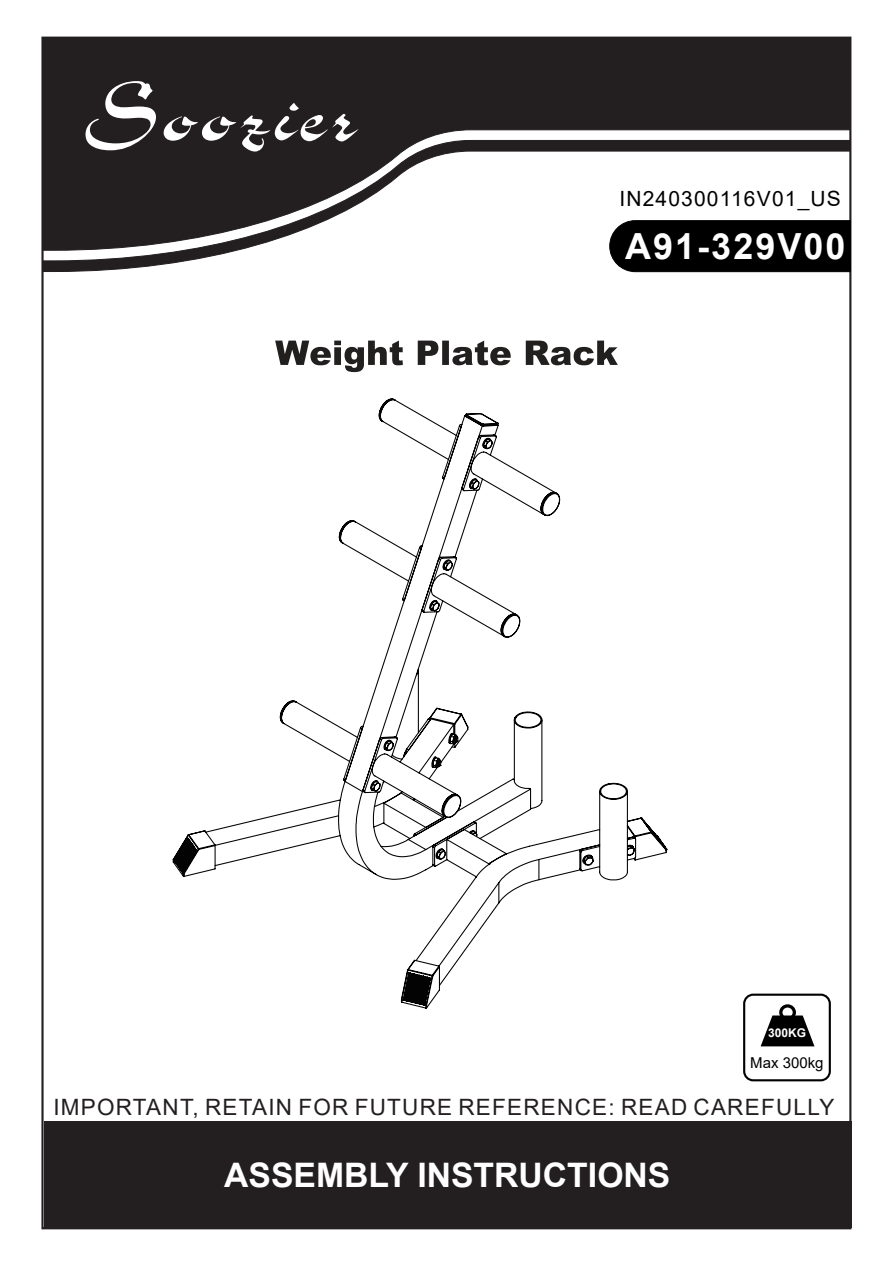
<style>
.page{position:relative;width:893px;height:1263px;background:#fff}
.page>*{position:absolute;margin:0;border:0;box-sizing:border-box;transform-origin:0 0}
.t1{font:700 36px "Arial";letter-spacing:.055em;color:#fff}
.t2{font:700 33.75px "Arial";color:#fff}
.t3{font:22.5px "Arial";letter-spacing:.055em;color:#231f20}
.t4{font:21px "Arial";letter-spacing:.055em;color:#000}
.t5{font:15px "Arial";color:#000}
.t6{font:700 12px "Arial";color:#fff}
</style>
<div class="page">
<svg style="left:275px;top:341px;width:343px;height:31px"></svg>
<svg style="left:172px;top:398px;width:496px;height:611px"></svg>
<div style="left:44px;top:1122px;width:808px;height:106px;background:#231f20"></div>
<svg style="left:761px;top:1015px;width:54px;height:31px"></svg>
<div style="left:779px;top:1004px;width:17px;height:16px;border:3px solid #000;border-radius:50%"></div>
<div style="left:743px;top:994px;width:88px;height:87px;border:2px solid #000;border-radius:9px"></div>
<div style="left:42px;top:37px;width:809px;height:103px;background:#231f20"></div>
<svg style="left:42px;top:140px;width:809px;height:132px"></svg>
<svg style="left:86px;top:81px;width:273px;height:71px;background:#454243"></svg>
<p class="t4" style="left:619px;top:184px;width:223px">IN240300116V01_US</p>
<h1 class="t1" style="left:625px;top:221px;width:222px">A91-329V00</h1>
<p class="t6" style="left:768px;top:1024px;width:40px">300KG</p>
<p class="t5" style="left:750px;top:1052px;width:75px">Max 300kg</p>
<p class="t3" style="left:53px;top:1092px;width:783px">IMPORTANT, RETAIN FOR FUTURE REFERENCE: READ CAREFULLY</p>
<h2 class="t2" style="left:224px;top:1152px;width:448px">ASSEMBLY INSTRUCTIONS</h2>
</div>
